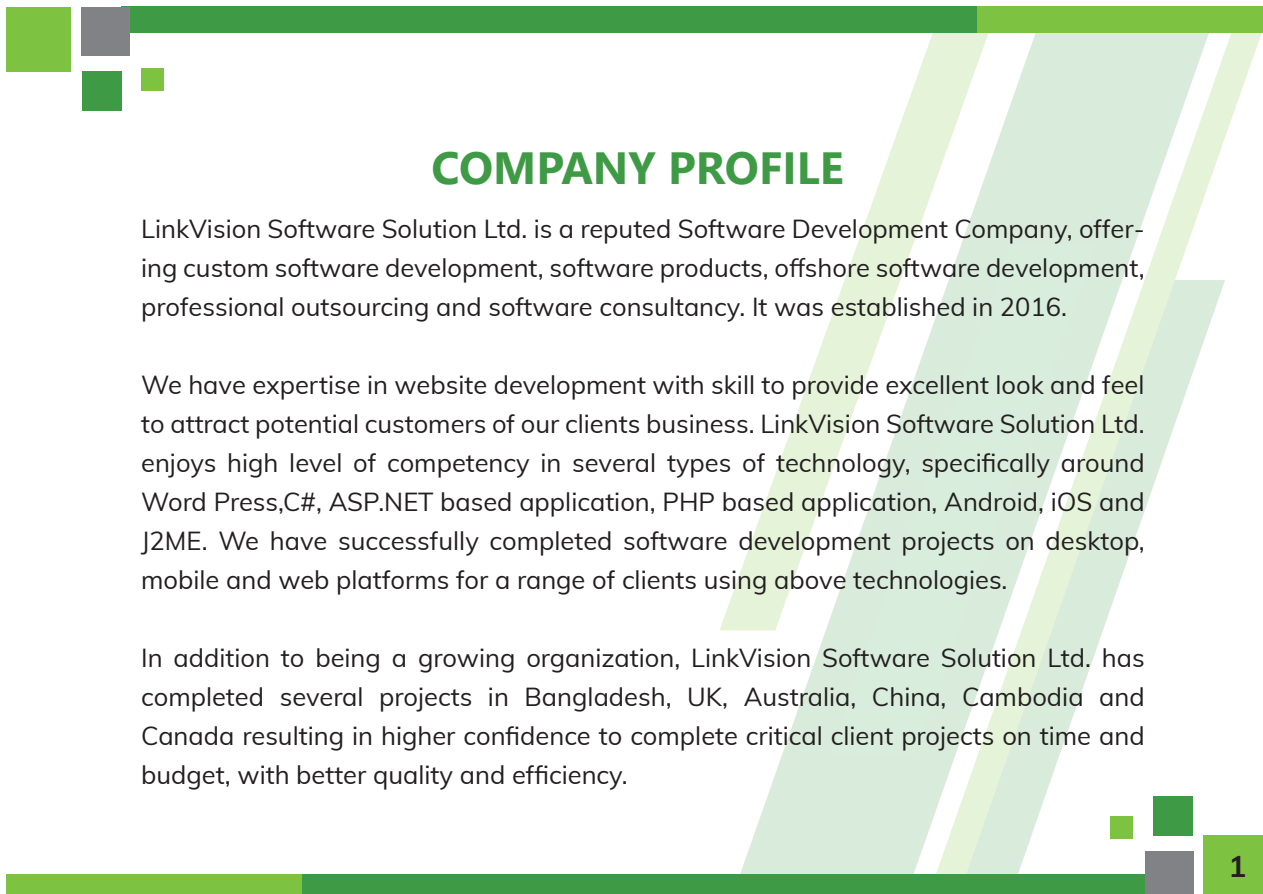
<style>
.page{position:relative;width:1263px;height:894px;background:#fff}
.page>*{position:absolute;margin:0;border:0;box-sizing:border-box;transform-origin:0 0}
.t1{font:700 45px "Segoe UI";color:#3f9a45}
.t2{font:700 30px "Muli";color:#231f20}
.t3{font:25.5px/39px "Muli";color:#231f20;text-align:justify}
.s1{font-family:"Segoe UI"}
</style>
<div class="page">
<svg style="left:738px;top:630px;width:195px;height:244px;fill:#d9ebda"></svg>
<div style="left:829px;top:630px;width:104px;height:124px;background:#d8eddb"></div>
<svg style="left:933px;top:33px;width:329px;height:846px"></svg>
<svg style="left:720px;top:33px;width:269px;height:597px"></svg>
<div style="left:302px;top:874px;width:865px;height:19px;background:#3f9a45"></div>
<div style="left:6px;top:874px;width:296px;height:19px;background:#7ec241"></div>
<div style="left:121px;top:7px;width:856px;height:26px;background:#3f9a45"></div>
<div style="left:977px;top:7px;width:286px;height:26px;background:#7ec241"></div>
<div style="left:6px;top:7px;width:65px;height:64px;background:#7ec241"></div>
<div style="left:82px;top:72px;width:39px;height:39px;background:#3f9a45"></div>
<div style="left:141px;top:68px;width:23px;height:23px;background:#7ec241"></div>
<div style="left:81px;top:7px;width:49px;height:49px;background:#808285"></div>
<div style="left:1203px;top:835px;width:60px;height:58px;background:#7ec241"></div>
<div style="left:1153px;top:796px;width:39px;height:39px;background:#3f9a45"></div>
<div style="left:1110px;top:816px;width:23px;height:22px;background:#7ec241"></div>
<div style="left:1144px;top:851px;width:49px;height:42px;background:#808285"></div>
<h1 class="t1" style="left:431px;top:126px;width:413px">COMPANY PROFILE</h1>
<p class="t3" style="left:141px;top:208px;width:1005px">LinkVision Software Solution Ltd. is a reputed Software Development Company, offer&shy;ing custom software development, software products, o<span class="s1">ff</span>shore software development, professional outsourcing and software consultancy. It was established in 2016.</p>
<p class="t3" style="left:141px;top:364px;width:1005px">We have expertise in website development with skill to provide excellent look and feel to attract potential customers of our clients business. LinkVision Software Solution Ltd. enjoys high level of competency in several types of technology, specifically around Word Press,C#, ASP.NET based application, PHP based application, Android, iOS and J2ME. We have successfully completed software development projects on desktop, mobile and web platforms for a range of clients using above technologies.</p>
<p class="t3" style="left:141px;top:637px;width:1005px">In addition to being a growing organization, LinkVision Software Solution Ltd. has completed several projects in Bangladesh, UK, Australia, China, Cambodia and Canada resulting in higher confidence to complete critical client projects on time and budget, with better quality and efficiency.</p>
<p class="t2" style="left:1228px;top:844px;width:19px">1</p>
</div>
